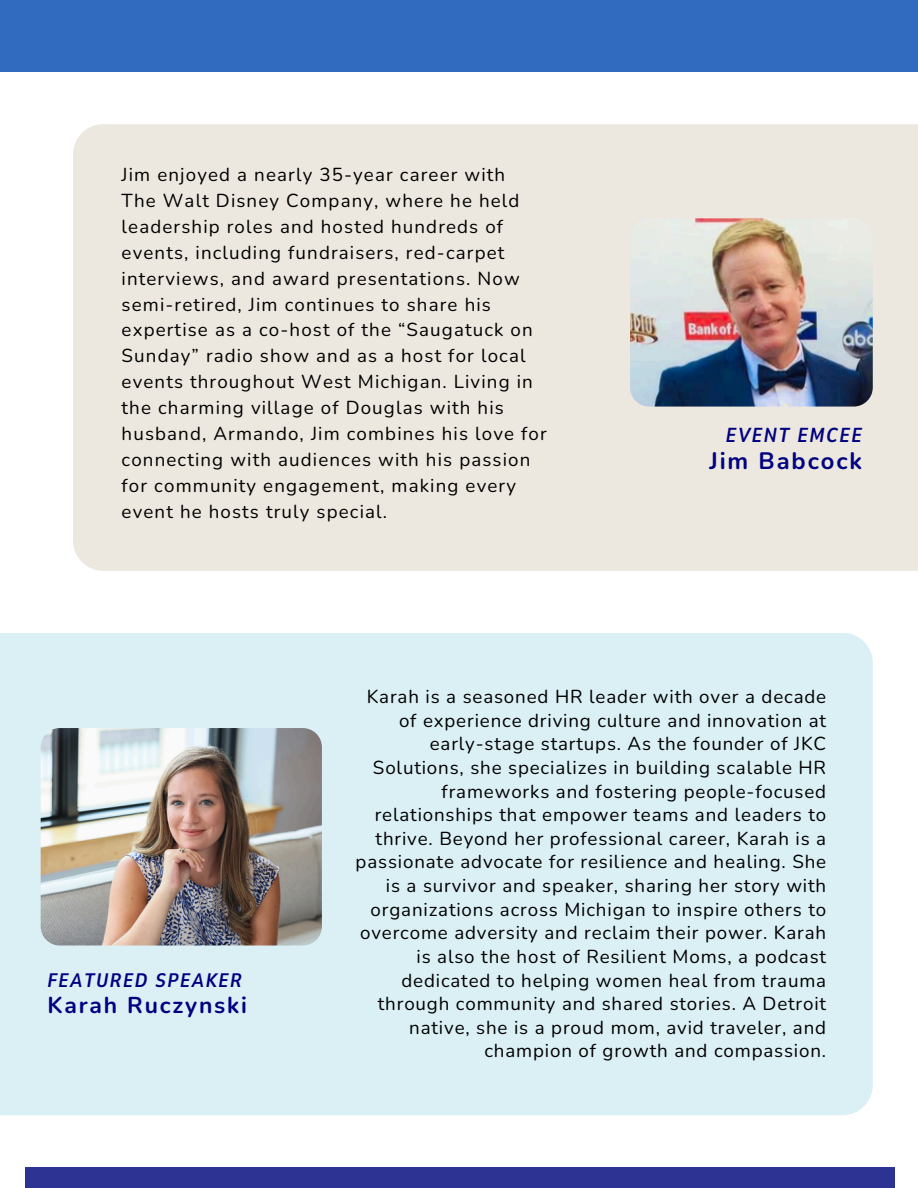
<style>
.page{position:relative;width:918px;height:1188px;background:#fff}
.page>*{position:absolute;margin:0;border:0;box-sizing:border-box;transform-origin:0 0}
.t1{font:700 23.7px "Nunito";letter-spacing:.08em;color:#000180}
.t2{font:700 22.95px "Nunito";letter-spacing:.08em;color:#000180}
.t3{font:italic 700 20.1px "Nunito Sans 10 pt Condensed";letter-spacing:.08em;color:#000180}
.t4{font:italic 700 19.5px "Nunito Sans 10 pt Condensed";letter-spacing:.08em;color:#000180}
.t5{font:18.75px/23.7px "Nunito";letter-spacing:.045em;color:#000;text-align:right}
</style>
<div class="page">
<div style="left:73px;top:124px;width:845px;height:447px;background:#ede8df"></div>
<div style="left:25px;top:1167px;width:869px;height:21px;background:#2c3392"></div>
<div style="left:0;top:633px;width:873px;height:482px;background:#dbf0f5"></div>
<img style="left:41px;top:728px;width:281px;height:218px">
<img style="left:630px;top:218px;width:243px;height:189px;border-radius:19px">
<div style="left:0;top:0;width:918px;height:72px;background:#306bbf"></div>
<h1 class="t5" style="left:122px;top:163px;width:385px">Jim enjoyed a nearly 35-year career with</h1>
<p class="t5" style="left:122px;top:188px;width:427px;line-height:25.8px;text-align:left">The Walt Disney Company, where he held leadership roles and hosted hundreds of events, including fundraisers, red-carpet interviews, and award presentations. Now semi-retired, Jim continues to share his expertise as a co-host of the “Saugatuck on Sunday” radio show and as a host for local events throughout West Michigan. Living in the charming village of Douglas with his husband, Armando, Jim combines his love for connecting with audiences with his passion for community engagement, making every event he hosts truly special.</p>
<h2 class="t3" style="left:726px;top:422px;width:138px">EVENT EMCEE</h2>
<h1 class="t1" style="left:709px;top:445px;width:154px">Jim Babcock</h1>
<p class="t4" style="left:47px;top:967px;width:196px">FEATURED SPEAKER</p>
<h2 class="t2" style="left:47px;top:990px;width:201px">Karah Ruczynski</h2>
<p class="t5" style="left:356px;top:685px;width:472px">Karah is a seasoned HR leader with over a decade of experience driving culture and innovation at early-stage startups. As the founder of JKC Solutions, she specializes in building scalable HR frameworks and fostering people-focused relationships that empower teams and leaders to thrive. Beyond her professional career, Karah is a passionate advocate for resilience and healing. She is a survivor and speaker, sharing her story with organizations across Michigan to inspire others to overcome adversity and reclaim their power. Karah is also the host of Resilient Moms, a podcast dedicated to helping women heal from trauma through community and shared stories. A Detroit native, she is a proud mom, avid traveler, and champion of growth and compassion.</p>
</div>
